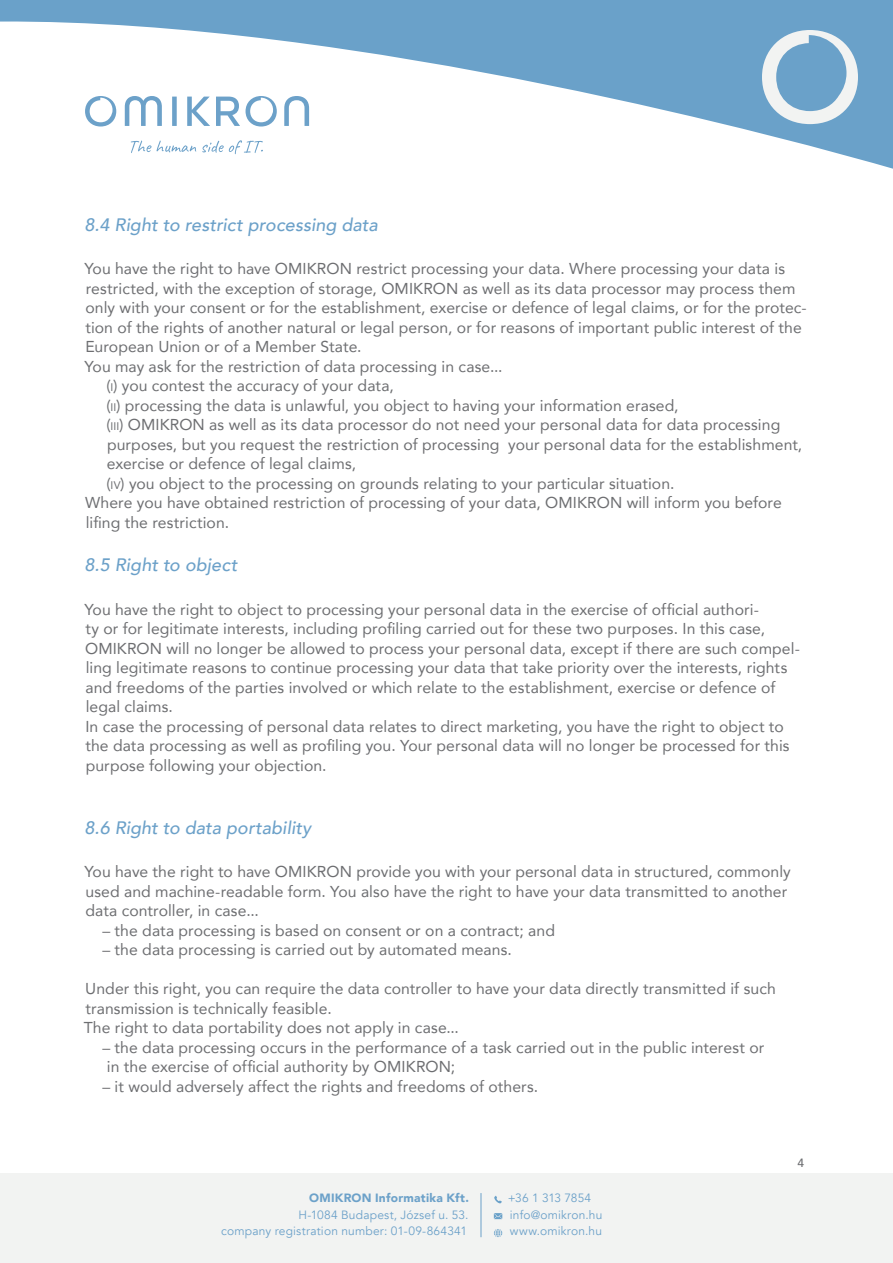
<style>
.page{position:relative;width:893px;height:1263px;background:#fff}
.page>*{position:absolute;margin:0;border:0;box-sizing:border-box;transform-origin:0 0}
.t1{font:italic 500 18px "Avenir";letter-spacing:.005em;color:#6ca1c9}
.t2{font:15.75px/19.5px "Avenir";letter-spacing:.005em;color:#6d6e71}
.t3{font:12px/16.5px "Avenir";letter-spacing:.015em;color:#6ca1c9;text-align:right}
.t4{font:900 12px "Avenir";letter-spacing:.02em;color:#6ca1c9}
.t5{font:500 12px "Avenir";color:#6d6e71}
.s1{font-style:inherit}
.s2{font-size:10.95px}
</style>
<div class="page">
<div style="left:0;top:1174px;width:893px;height:89px;background:#f2f3f2"></div>
<svg style="left:494px;top:1196px;width:8px;height:7px"></svg>
<svg style="left:494px;top:1213px;width:8px;height:6px"></svg>
<svg style="left:494px;top:1229px;width:8px;height:8px"></svg>
<hr style="left:481px;top:1193px;width:1px;height:44px;background:#6ca1c9">
<svg style="left:0;top:0;width:893px;height:169px"></svg>
<svg style="left:762px;top:30px;width:96px;height:94px"></svg>
<svg style="left:85px;top:96px;width:224px;height:31px"></svg>
<svg style="left:131px;top:140px;width:132px;height:14px"></svg>
<p class="t1" style="left:85px;top:214px;width:295px">8.4 Right to restrict processing data</p>
<p class="t2" style="left:84px;top:258px;width:724px">You have the right to have OMIKRON restrict processing your data. Where processing your data is restricted, with the exception of storage, OMIKRON as well as its data processor may process them only with your consent or for the establishment, exercise or defence of legal claims, or for the protec&shy;tion of the rights of another natural or legal person, or for reasons of important public interest of the European Union or of a Member State.</p>
<p class="t2" style="left:84px;top:356px;width:420px">You may ask for the restriction of data processing in case...</p>
<p class="t2" style="left:107px;top:375px;width:289px"><span class="s1">(</span><span class="s2">i</span><span class="s1">)</span> you contest the accuracy of your data,</p>
<p class="t2" style="left:107px;top:395px;width:574px"><span class="s1">(</span><span class="s2">ii</span><span class="s1">)</span> processing the data is unlawful, you object to having your information erased,</p>
<p class="t2" style="left:107px;top:414px;width:697px"><span class="s1">(</span><span class="s2">iii</span><span class="s1">)</span> OMIKRON as well as its data processor do not need your personal data for data processing purposes, but you request the restriction of processing your personal data for the establishment, exercise or defence of legal claims,</p>
<p class="t2" style="left:107px;top:473px;width:569px"><span class="s1">(</span><span class="s2">iv</span><span class="s1">)</span> you object to the processing on grounds relating to your particular situation.</p>
<p class="t2" style="left:85px;top:492px;width:698px">Where you have obtained restriction of processing of your data, OMIKRON will inform you before lifing the restriction.</p>
<p class="t1" style="left:85px;top:554px;width:154px">8.5 Right to object</p>
<p class="t2" style="left:84px;top:599px;width:717px">You have the right to object to processing your personal data in the exercise of official authori-<br>ty or for legitimate interests, including profiling carried out for these two purposes. In this case, OMIKRON will no longer be allowed to process your personal data, except if there are such compel&shy;ling legitimate reasons to continue processing your data that take priority over the interests, rights and freedoms of the parties involved or which relate to the establishment, exercise or defence of legal claims.</p>
<p class="t2" style="left:85px;top:716px;width:706px">In case the processing of personal data relates to direct marketing, you have the right to object to the data processing as well as profiling you. Your personal data will no longer be processed for this purpose following your objection.</p>
<p class="t1" style="left:85px;top:817px;width:228px">8.6 Right to data portability</p>
<p class="t2" style="left:84px;top:861px;width:708px">You have the right to have OMIKRON provide you with your personal data in structured, commonly used and machine-readable form. You also have the right to have your data transmitted to another data controller, in case...</p>
<p class="t2" style="left:102px;top:920px;width:454px">– the data processing is based on consent or on a contract; and</p>
<p class="t2" style="left:102px;top:939px;width:411px">– the data processing is carried out by automated means.</p>
<p class="t2" style="left:85px;top:978px;width:692px">Under this right, you can require the data controller to have your data directly transmitted if such transmission is technically feasible.</p>
<p class="t2" style="left:84px;top:1017px;width:377px">The right to data portability does not apply in case...</p>
<p class="t2" style="left:102px;top:1037px;width:663px">– the data processing occurs in the performance of a task carried out in the public interest or in the exercise of official authority by OMIKRON;</p>
<p class="t2" style="left:102px;top:1076px;width:437px">– it would adversely affect the rights and freedoms of others.</p>
<p class="t4" style="left:309px;top:1187px;width:161px">OMIKRON Informatika Kft.</p>
<p class="t3" style="left:221px;top:1206px;width:249px">H-1084 Budapest, József u. 53.<br>company registration number: 01-09-864341</p>
<p class="t3" style="left:508px;top:1190px;width:96px;text-align:left">+36 1 313 7854 info@omikron.hu www.omikron.hu</p>
<p class="t5" style="left:797px;top:1152px;width:8px">4</p>
</div>
